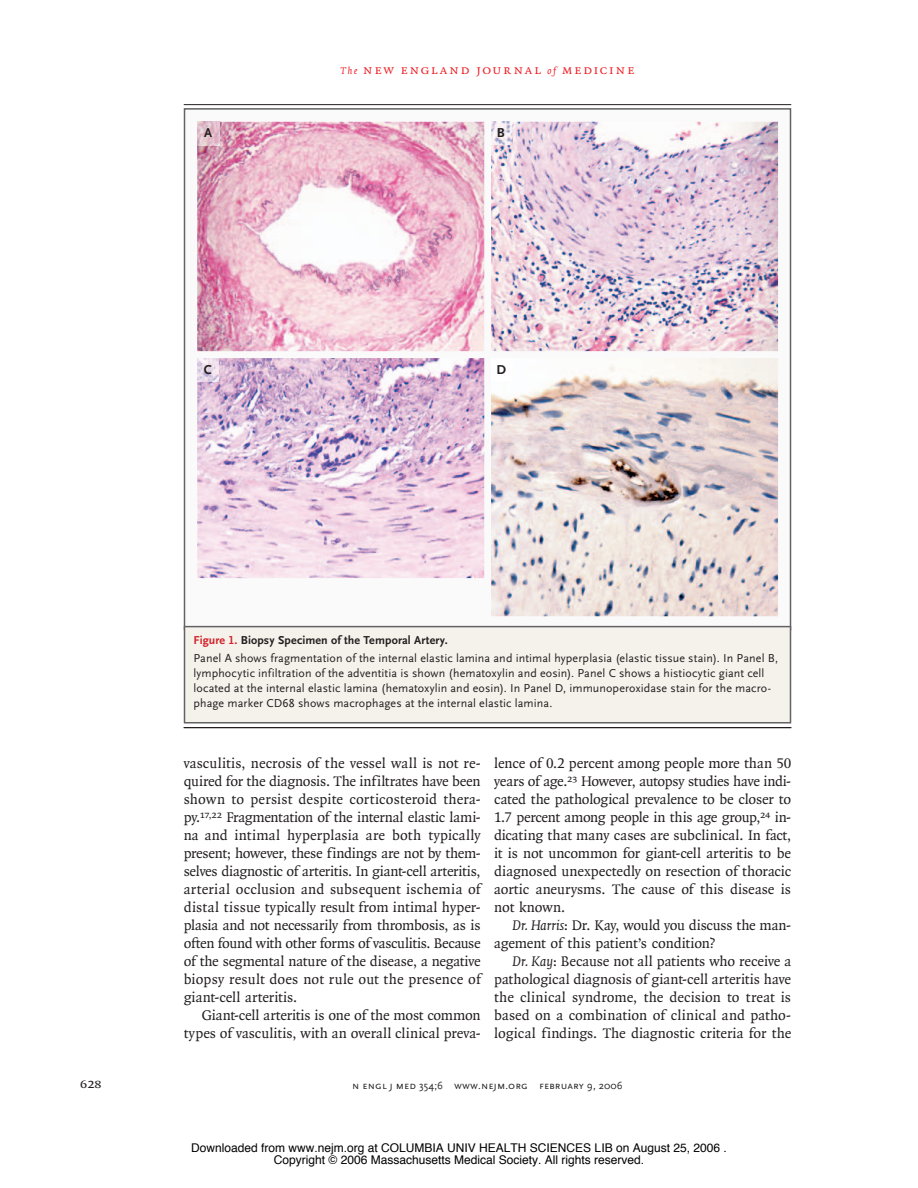
<style>
.page{position:relative;width:918px;height:1188px;background:#fff}
.page>*{position:absolute;margin:0;border:0;box-sizing:border-box;transform-origin:0 0}
.t1{font:15px/18px "OTNEJM Quadraat";color:#231f20;text-align:justify}
.t2{font:14.25px "OTNEJM Quadraat Cap";color:#231f20}
.t3{font:13.5px "OTNEJM Quadraat Cap";letter-spacing:.11em;color:#ee1d23}
.t4{font:700 13.5px "NEJM Scala Sans LF";color:#231f20}
.t5{font:12px/15px "OTNEJM Scala Sans LF";letter-spacing:.01em;color:#231f20}
.t6{font:12px "Helvetica";color:#000}
.t7{font:10.8px "OTNEJM Scala Sans LF Cap";letter-spacing:.01em;color:#231f20}
.s1{font-family:"OTNEJM Quadraat";font-style:italic;font-size:10.5px}
.s2{font-family:"NEJM Scala Sans LF";font-weight:700;color:#d1232a}
.s3{font-weight:700}
.s4{font-style:italic}
.s5{font-family:"OTNEJM Scala Sans OSF"}
</style>
<div class="page">
<hr style="left:184px;top:104px;width:607px;height:1px;background:#231f20">
<svg style="left:187px;top:121px;width:601px;height:505px"></svg>
<img style="left:197px;top:122px;width:287px;height:229px">
<img style="left:491px;top:122px;width:287px;height:229px">
<img style="left:197px;top:358px;width:287px;height:220px">
<img style="left:491px;top:358px;width:287px;height:258px">
<img style="left:197px;top:122px;width:22px;height:24px">
<img style="left:491px;top:122px;width:21px;height:23px">
<img style="left:197px;top:358px;width:22px;height:23px">
<img style="left:491px;top:358px;width:21px;height:22px">
<div style="left:184px;top:627px;width:606px;height:96px;background:#f5f1eb"></div>
<hr style="left:184px;top:722px;width:607px;height:2px;background:#636366">
<hr style="left:184px;top:626px;width:607px;height:1px;background:#636366">
<hr style="left:184px;top:627px;width:1px;height:95px;background:#636366">
<hr style="left:790px;top:627px;width:1px;height:95px;background:#636366">
<hr style="left:184px;top:727px;width:607px;height:1px;background:#231f20">
<p class="t3" style="left:341px;top:62px;width:295px"><span class="s1">The</span> new england journal <span class="s1">of</span> medicine</p>
<p class="t4" style="left:204px;top:126px;width:10px">A</p>
<p class="t4" style="left:497px;top:126px;width:9px">B</p>
<p class="t4" style="left:204px;top:362px;width:10px">C</p>
<p class="t4" style="left:497px;top:362px;width:11px">D</p>
<p class="t5" style="left:194px;top:632px;width:586px;line-height:18px"><span class="s2">Figure 1.</span> <span class="s3">Biopsy Specimen of the Temporal Artery.<br></span>Panel A shows fragmentation of the internal elastic lamina and intimal hyperplasia (elastic tissue stain). In Panel B,</p>
<p class="t5" style="left:194px;top:666px;width:579px">lymphocytic infiltration of the adventitia is shown (hematoxylin and eosin). Panel C shows a histiocytic giant cell located at the internal elastic lamina (hematoxylin and eosin). In Panel D, immunoperoxidase stain for the macro&shy;phage marker CD68 shows macrophages at the internal elastic lamina.</p>
<p class="t1" style="left:184px;top:755px;width:299px">vasculitis, necrosis of the vessel wall is not re&shy;quired for the diagnosis. The infiltrates have been shown to persist despite corticosteroid thera&shy;py.<sup>17,22</sup> Fragmentation of the internal elastic lami&shy;na and intimal hyperplasia are both typically present; however, these findings are not by them&shy;selves diagnostic of arteritis. In giant-cell arteritis, arterial occlusion and subsequent ischemia of distal tissue typically result from intimal hyper&shy;plasia and not necessarily from thrombosis, as is often found with other forms of vasculitis. Because of the segmental nature of the disease, a negative biopsy result does not rule out the presence of giant-cell arteritis.</p>
<p class="t1" style="left:184px;top:1007px;width:299px;text-align:right">Giant-cell arteritis is one of the most common types of vasculitis, with an overall clinical preva-</p>
<p class="t1" style="left:494px;top:755px;width:299px">lence of 0.2 percent among people more than 50 years of age.<sup>23</sup> However, autopsy studies have indi&shy;cated the pathological prevalence to be closer to 1.7 percent among people in this age group,<sup>24</sup> in&shy;dicating that many cases are subclinical. In fact, it is not uncommon for giant-cell arteritis to be diagnosed unexpectedly on resection of thoracic aortic aneurysms. The cause of this disease is not known.</p>
<p class="t1" style="left:494px;top:917px;width:298px;text-indent:18px"><span class="s4">Dr. Harris</span>: Dr. Kay, would you discuss the man&shy;agement of this patient’s condition?</p>
<p class="t1" style="left:494px;top:953px;width:299px;text-indent:18px"><span class="s4">Dr. Kay</span>: Because not all patients who receive a pathological diagnosis of giant-cell arteritis have the clinical syndrome, the decision to treat is based on a combination of clinical and patho&shy;logical findings. The diagnostic criteria for the</p>
<p class="t2" style="left:80px;top:1075px;width:23px">628</p>
<p class="t7" style="left:352px;top:1080px;width:272px">n engl j med <span class="s5">354;6</span> www.nejm.org february <span class="s5">9, 2006</span></p>
<p class="t6" style="left:191px;top:1143px;width:537px">Downloaded from www.nejm.org at COLUMBIA UNIV HEALTH SCIENCES LIB on August 25, 2006 .</p>
<p class="t6" style="left:274px;top:1155px;width:372px">Copyright © 2006 Massachusetts Medical Society. All rights reserved.</p>
</div>
